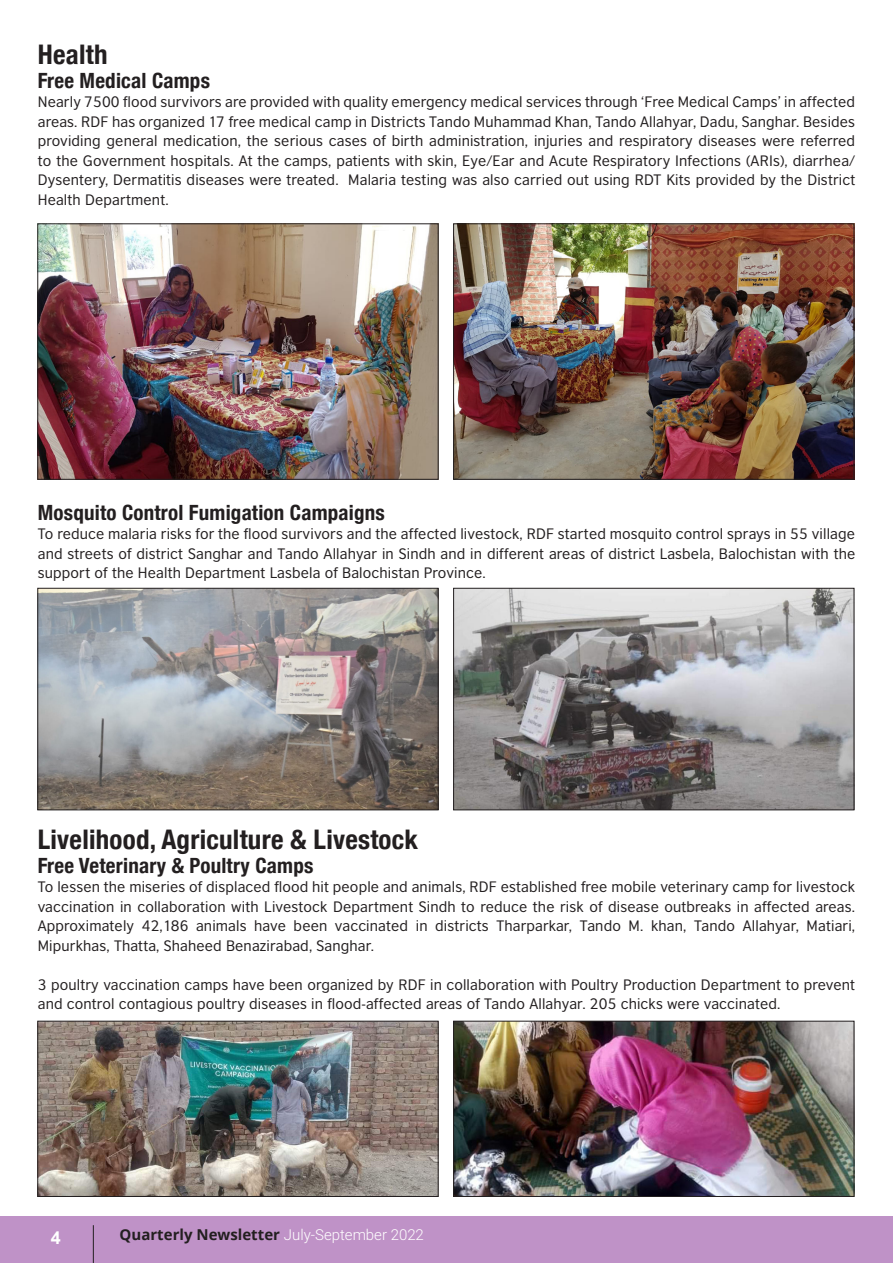
<style>
.page{position:relative;width:893px;height:1263px;background:#fff}
.page>*{position:absolute;margin:0;border:0;box-sizing:border-box;transform-origin:0 0}
.t1{font:700 condensed 27px "Helvetica Neue";letter-spacing:.01em;color:#231f20}
.t2{font:700 condensed 21px "Helvetica Neue";letter-spacing:.01em;color:#231f20}
.t3{font:700 18px "Arial";color:#fff}
.t4{font:700 15px "Open Sans";color:#231f20}
.t5{font:14.25px/19.5px "British Council Sans";letter-spacing:.01em;color:#231f20;text-align:justify}
.s1{font-family:"Roboto";font-weight:300;color:#fff}
</style>
<div class="page">
<div style="left:0;top:1217px;width:893px;height:46px;background:#bc8dc4"></div>
<hr style="left:93px;top:1225px;width:1px;height:38px;background:#231f20">
<img style="left:455px;top:225px;width:397px;height:253px">
<div style="left:453px;top:223px;width:401px;height:257px;border:1px solid #231f20"></div>
<img style="left:455px;top:590px;width:397px;height:218px">
<div style="left:453px;top:588px;width:401px;height:222px;border:1px solid #231f20"></div>
<img style="left:455px;top:1023px;width:397px;height:172px">
<div style="left:453px;top:1021px;width:401px;height:176px;border:1px solid #231f20"></div>
<img style="left:39px;top:225px;width:398px;height:253px">
<div style="left:37px;top:223px;width:402px;height:257px;border:1px solid #231f20"></div>
<img style="left:39px;top:590px;width:398px;height:218px">
<div style="left:37px;top:588px;width:402px;height:222px;border:1px solid #231f20"></div>
<img style="left:39px;top:1023px;width:398px;height:172px">
<div style="left:37px;top:1021px;width:402px;height:176px;border:1px solid #231f20"></div>
<p class="t1" style="left:38px;top:38px;width:71px">Health</p>
<p class="t2" style="left:38px;top:68px;width:174px">Free Medical Camps</p>
<p class="t5" style="left:38px;top:92px;width:819px">Nearly 7500 flood survivors are provided with quality emergency medical services through ‘Free Medical Camps’ in affected areas. RDF has organized 17 free medical camp in Districts Tando Muhammad Khan, Tando Allahyar, Dadu, Sanghar. Besides providing general medication, the serious cases of birth administration, injuries and respiratory diseases were referred to the Government hospitals. At the camps, patients with skin, Eye/Ear and Acute Respiratory Infections (ARIs), diarrhea/ Dysentery, Dermatitis diseases were treated. Malaria testing was also carried out using RDT Kits provided by the District Health Department.</p>
<p class="t2" style="left:38px;top:499px;width:349px">Mosquito Control Fumigation Campaigns</p>
<p class="t5" style="left:38px;top:524px;width:819px">To reduce malaria risks for the flood survivors and the affected livestock, RDF started mosquito control sprays in 55 village and streets of district Sanghar and Tando Allahyar in Sindh and in different areas of district Lasbela, Balochistan with the support of the Health Department Lasbela of Balochistan Province.</p>
<p class="t1" style="left:38px;top:823px;width:382px">Livelihood, Agriculture &amp; Livestock</p>
<p class="t2" style="left:38px;top:852px;width:277px">Free Veterinary &amp; Poultry Camps</p>
<p class="t5" style="left:38px;top:877px;width:819px">To lessen the miseries of displaced flood hit people and animals, RDF established free mobile veterinary camp for livestock vaccination in collaboration with Livestock Department Sindh to reduce the risk of disease outbreaks in affected areas.<br>Approximately 42,186 animals have been vaccinated in districts Tharparkar, Tando M. khan, Tando Allahyar, Matiari, Mipurkhas, Thatta, Shaheed Benazirabad, Sanghar.</p>
<p class="t5" style="left:38px;top:974px;width:819px">3 poultry vaccination camps have been organized by RDF in collaboration with Poultry Production Department to prevent and control contagious poultry diseases in flood-affected areas of Tando Allahyar. 205 chicks were vaccinated.</p>
<p class="t3" style="left:51px;top:1225px;width:12px">4</p>
<p class="t4" style="left:120px;top:1224px;width:306px">Quarterly Newsletter <span class="s1">July-September 2022</span></p>
</div>
